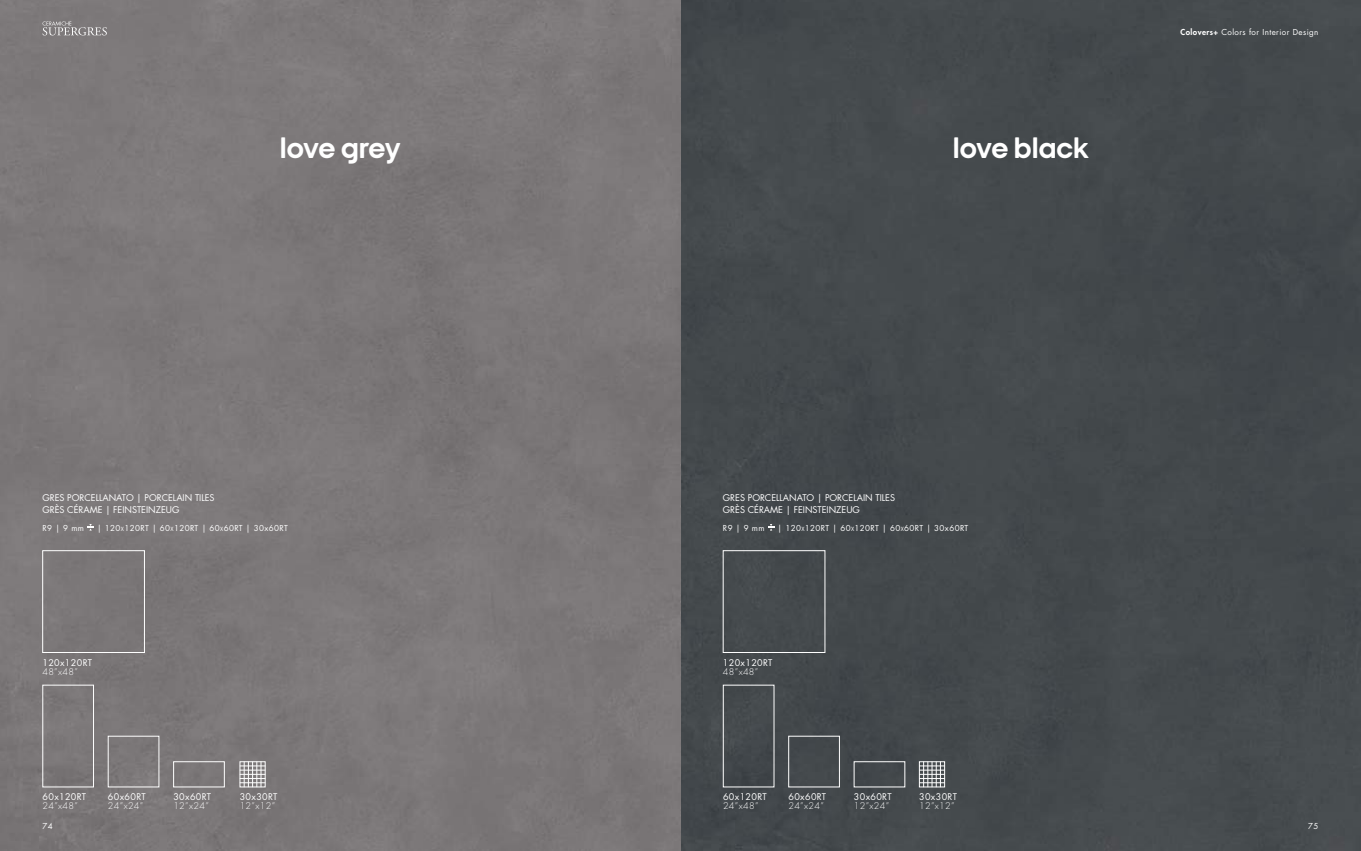
<style>
.page{position:relative;width:1361px;height:851px;background:#fff}
.page>*{position:absolute;margin:0;border:0;box-sizing:border-box;transform-origin:0 0}
.t1{font:700 30px "Italian Plate No 1 Expanded";color:#fff}
.t2{font:9px/12px "Futura Std";color:#fff}
.t3{font:300 9px "Futura Std";letter-spacing:.04em;color:#fff}
.t4{font:9px "Futura Std";letter-spacing:.04em;color:#fff}
.t5{font:8px "Futura Std";letter-spacing:.05em;color:#fff}
.s1{font-weight:800}
.s2{font-size:5.6px}
.s3{font-style:inherit}
</style>
<div class="page">
<div style="left:680px;top:0;width:681px;height:850px;background:#44494c"></div>
<div style="left:723px;top:684px;width:182px;height:103px;background:#42474b"></div>
<svg style="left:768px;top:524px;width:6px;height:6px"></svg>
<div style="left:0;top:0;width:680px;height:850px;background:#7c7879"></div>
<div style="left:42px;top:684px;width:183px;height:103px;background:#7b7778"></div>
<div style="left:42px;top:550px;width:103px;height:102px;border:1px solid #fff"></div>
<svg style="left:87px;top:524px;width:7px;height:6px"></svg>
<svg style="left:240px;top:761px;width:25px;height:26px"></svg>
<svg style="left:919px;top:761px;width:26px;height:26px"></svg>
<svg style="left:43px;top:21px;width:64px;height:14px"></svg>
<p class="t5" style="left:1180px;top:29px;width:139px"><span class="s1">Colovers+</span> Colors for Interior Design</p>
<h1 class="t1" style="left:280px;top:136px;width:122px">love grey</h1>
<h1 class="t1" style="left:953px;top:136px;width:137px">love black</h1>
<p class="t2" style="left:42px;top:492px;width:174px">GRES PORCELLANATO | PORCELAIN TILES<br>GRÈS CÉRAME | FEINSTEINZEUG</p>
<p class="t2" style="left:723px;top:492px;width:174px">GRES PORCELLANATO | PORCELAIN TILES<br>GRÈS CÉRAME | FEINSTEINZEUG</p>
<p class="t5" style="left:42px;top:524px;width:43px">R9 | 9 mm</p>
<p class="t5" style="left:97px;top:524px;width:192px">| 120<span class="s2">X</span>120RT <span class="s3">|</span> 60<span class="s2">X</span>120RT | 60<span class="s2">X</span>60RT | 30x60RT</p>
<p class="t5" style="left:723px;top:524px;width:43px">R9 | 9 mm</p>
<p class="t5" style="left:777px;top:524px;width:192px">| 120<span class="s2">X</span>120RT <span class="s3">|</span> 60<span class="s2">X</span>120RT | 60<span class="s2">X</span>60RT | 30x60RT</p>
<p class="t4" style="left:42px;top:658px;width:51px">120x120RT</p>
<p class="t3" style="left:42px;top:667px;width:37px">48”x48”</p>
<p class="t4" style="left:723px;top:658px;width:51px">120x120RT</p>
<p class="t3" style="left:723px;top:667px;width:37px">48”x48”</p>
<p class="t4" style="left:43px;top:792px;width:45px">60x120RT</p>
<p class="t3" style="left:43px;top:801px;width:37px">24”x48”</p>
<p class="t4" style="left:108px;top:792px;width:39px">60x60RT</p>
<p class="t3" style="left:108px;top:801px;width:37px">24”x24”</p>
<p class="t2" style="left:173px;top:791px;width:39px">30x60RT</p>
<p class="t3" style="left:173px;top:801px;width:37px">12”x24”</p>
<p class="t2" style="left:240px;top:791px;width:39px">30x30RT</p>
<p class="t3" style="left:240px;top:801px;width:37px">12”x12”</p>
<p class="t4" style="left:723px;top:792px;width:45px">60x120RT</p>
<p class="t3" style="left:723px;top:801px;width:37px">24”x48”</p>
<p class="t4" style="left:788px;top:792px;width:39px">60x60RT</p>
<p class="t3" style="left:788px;top:801px;width:37px">24”x24”</p>
<p class="t2" style="left:854px;top:791px;width:39px">30x60RT</p>
<p class="t3" style="left:854px;top:801px;width:37px">12”x24”</p>
<p class="t2" style="left:919px;top:791px;width:39px">30x30RT</p>
<p class="t3" style="left:919px;top:801px;width:37px">12”x12”</p>
<p class="t5" style="left:43px;top:822px;width:12px">74</p>
<p class="t5" style="left:1308px;top:822px;width:12px">75</p>
</div>
